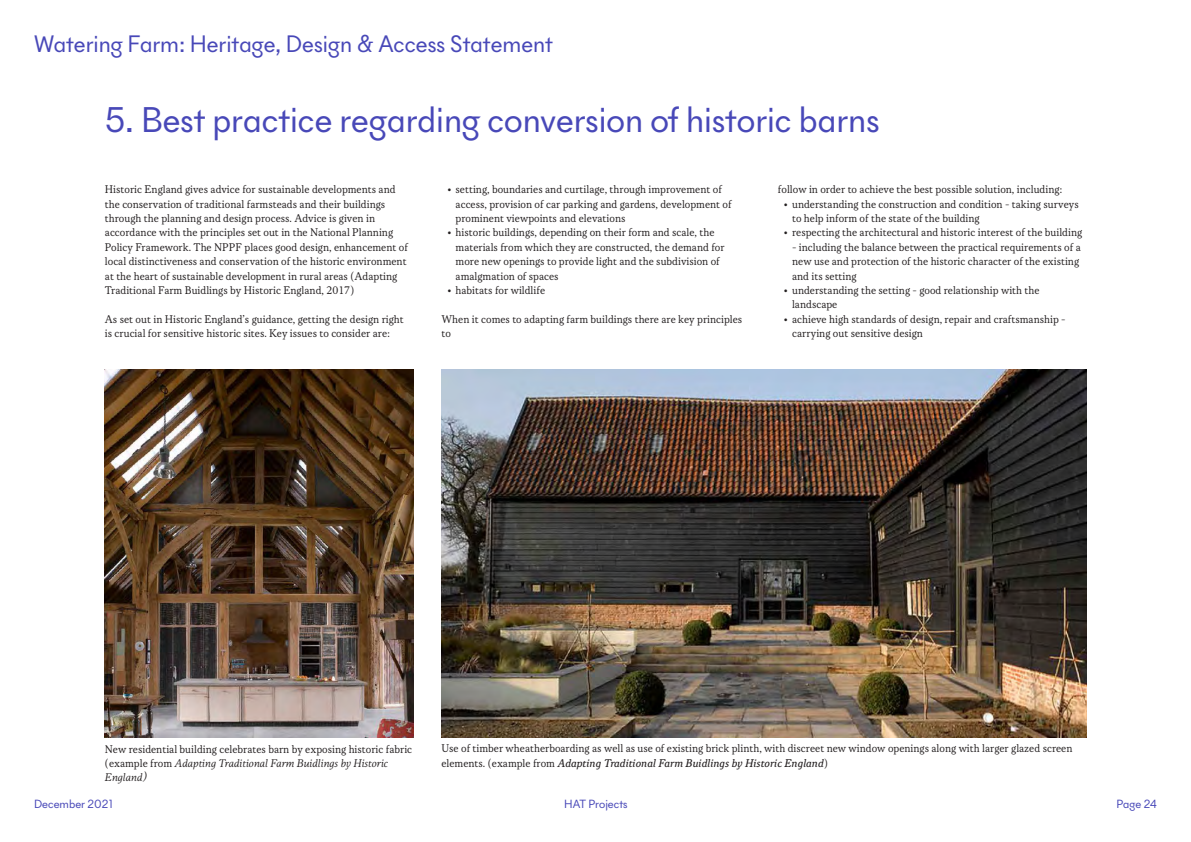
<style>
.page{position:relative;width:1191px;height:842px;background:#fff}
.page>*{position:absolute;margin:0;border:0;box-sizing:border-box;transform-origin:0 0}
.t1{font:36px "New Paris Skyline";color:#4848b8}
.t2{font:24px "New Paris Skyline";color:#4848b8}
.t3{font:12px/14.4px "Korpus A";color:#231f20}
.t4{font:12px "New Paris Skyline";color:#4848b8}
.s1{font-family:"Korpus A10"}
.s2{font-family:"Korpus B12"}
</style>
<div class="page">
<img style="left:105px;top:369px;width:308px;height:368px">
<img style="left:441px;top:369px;width:645px;height:368px">
<h2 class="t2" style="left:34px;top:29px;width:520px">Watering Farm: Heritage, Design &amp; Access Statement</h2>
<p class="t1" style="left:105px;top:97px;width:776px">5. Best practice regarding conversion of historic barns</p>
<p class="t3" style="left:105px;top:182px;width:304px">Historic England gives advice for sustainable developments and the conservation of traditional farmsteads and their buildings through the planning and design process. Advice is given in accordance with the principles set out in the National Planning Policy Framework. The NPPF places good design, enhancement of local distinctiveness and conservation of the historic environment at the heart of sustainable development in rural areas (Adapting Traditional Farm Buidlings by Historic England, 2017)</p>
<p class="t3" style="left:105px;top:312px;width:300px">As set out in Historic England’s guidance, getting the design right is crucial for sensitive historic sites. Key issues to consider are:</p>
<p class="t3" style="left:455px;top:182px;width:278px;text-indent:-9px">• setting, boundaries and curtilage, through improvement of access, provision of car parking and gardens, development of prominent viewpoints and elevations</p>
<p class="t3" style="left:455px;top:225px;width:270px;text-indent:-9px">• historic buildings, depending on their form and scale, the materials from which they are constructed, the demand for more new openings to provide light and the subdivision of amalgmation of spaces</p>
<p class="t3" style="left:447px;top:283px;width:100px">• habitats for wildlife</p>
<p class="t3" style="left:441px;top:312px;width:302px">When it comes to adapting farm buildings there are key principles to</p>
<p class="t3" style="left:778px;top:182px;width:286px">follow in order to achieve the best possible solution, including:</p>
<p class="t3" style="left:792px;top:197px;width:288px;text-indent:-9px">• understanding the construction and condition - taking surveys to help inform of the state of the building</p>
<p class="t3" style="left:783px;top:225px;width:300px">• respecting the architectural and historic interest of the building</p>
<p class="t3" style="left:792px;top:240px;width:290px">- including the balance between the practical requirements of a new use and protection of the historic character of the existing and its setting</p>
<p class="t3" style="left:792px;top:283px;width:249px;text-indent:-9px">• understanding the setting - good relationship with the landscape</p>
<p class="t3" style="left:792px;top:312px;width:275px;text-indent:-9px">• achieve high standards of design, repair and craftsmanship - carrying out sensitive design</p>
<p class="t3" style="left:105px;top:741px;width:309px">New residential building celebrates barn by exposing historic fabric (example from <span class="s1">Adapting Traditional Farm Buidlings by Historic<br>England)</span></p>
<p class="t3" style="left:441px;top:741px;width:632px">Use of timber wheatherboarding as well as use of existing brick plinth, with discreet new window openings along with larger glazed screen elements. (example from <span class="s2">Adapting Traditional Farm Buidlings by Historic England</span>)</p>
<p class="t4" style="left:34px;top:797px;width:80px">December 2021</p>
<p class="t4" style="left:564px;top:797px;width:65px">HAT Projects</p>
<p class="t4" style="left:1116px;top:796px;width:42px">Page 24</p>
</div>
